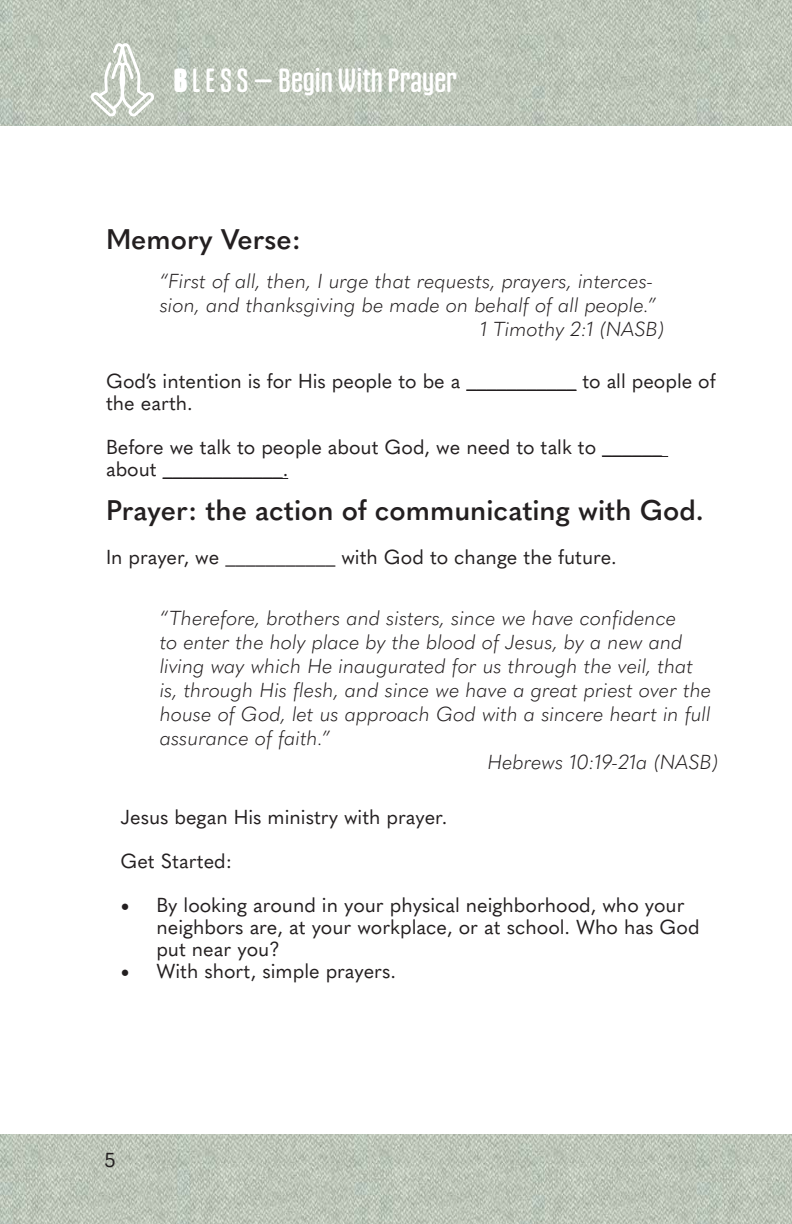
<style>
.page{position:relative;width:792px;height:1224px;background:#fff}
.page>*{position:absolute;margin:0;border:0;box-sizing:border-box;transform-origin:0 0}
.t1{font:32px "Gothiks Round";color:#fff}
.t2{font:600 28px "Quasimoda";color:#231f20}
.t3{font:italic 300 20px/24px "Quasimoda";color:#231f20}
.t4{font:20px/22px "Quasimoda";color:#231f20}
.s1{font-weight:900}
.s2{font-family:"Minion Pro";font-size:24px}
</style>
<div class="page">
<img style="left:0;top:1134px;width:792px;height:90px">
<img style="left:0;top:0;width:792px;height:126px">
<svg style="left:91px;top:43px;width:63px;height:74px"></svg>
<hr style="left:466px;top:390px;width:110px;height:1px;background:#231f20">
<hr style="left:602px;top:456px;width:66px;height:1px;background:#231f20">
<hr style="left:163px;top:478px;width:125px;height:1px;background:#231f20">
<h1 class="t1" style="left:174px;top:61px;width:285px"><span class="s1">B</span> L E S S — Begin With Prayer</h1>
<p class="t2" style="left:106px;top:218px;width:196px">Memory Verse:</p>
<p class="t3" style="left:160px;top:267px;width:498px">“First of all, then, I urge that requests, prayers, interces&shy;sion, and thanksgiving be made on behalf of all people.”</p>
<p class="t3" style="left:481px;top:315px;width:185px">1 Timothy 2:1 (NASB)</p>
<p class="t4" style="left:106px;top:369px;width:611px">God’s intention is for His people to be a ___________ to all people of the earth.</p>
<p class="t4" style="left:106px;top:435px;width:558px">Before we talk to people about God, we need to talk to ______ about ____________.</p>
<p class="t2" style="left:106px;top:489px;width:599px">Prayer: the action of communicating with God.</p>
<p class="t4" style="left:106px;top:545px;width:512px">In prayer, we ___________ with God to change the future.</p>
<p class="t3" style="left:160px;top:605px;width:553px">“Therefore, brothers and sisters, since we have confidence<br>to enter the holy place by the blood of Jesus, by a new and living way which He inaugurated for us through the veil, that is, through His flesh, and since we have a great priest over the house of God, let us approach God with a sincere heart in full assurance of faith.”</p>
<p class="t3" style="left:488px;top:749px;width:232px">Hebrews 10:19-21a (NASB)</p>
<p class="t4" style="left:120px;top:805px;width:328px">Jesus began His ministry with prayer.</p>
<p class="t4" style="left:120px;top:849px;width:113px">Get Started:</p>
<p class="t4" style="left:156px;top:893px;width:545px;text-indent:-36px"><span class="s2">•</span> By looking around in your physical neighborhood, who your neighbors are, at your workplace, or at school. Who has God put near you?</p>
<p class="t4" style="left:120px;top:959px;width:277px"><span class="s2">•</span> With short, simple prayers.</p>
<p class="t4" style="left:104px;top:1148px;width:13px">5</p>
</div>
